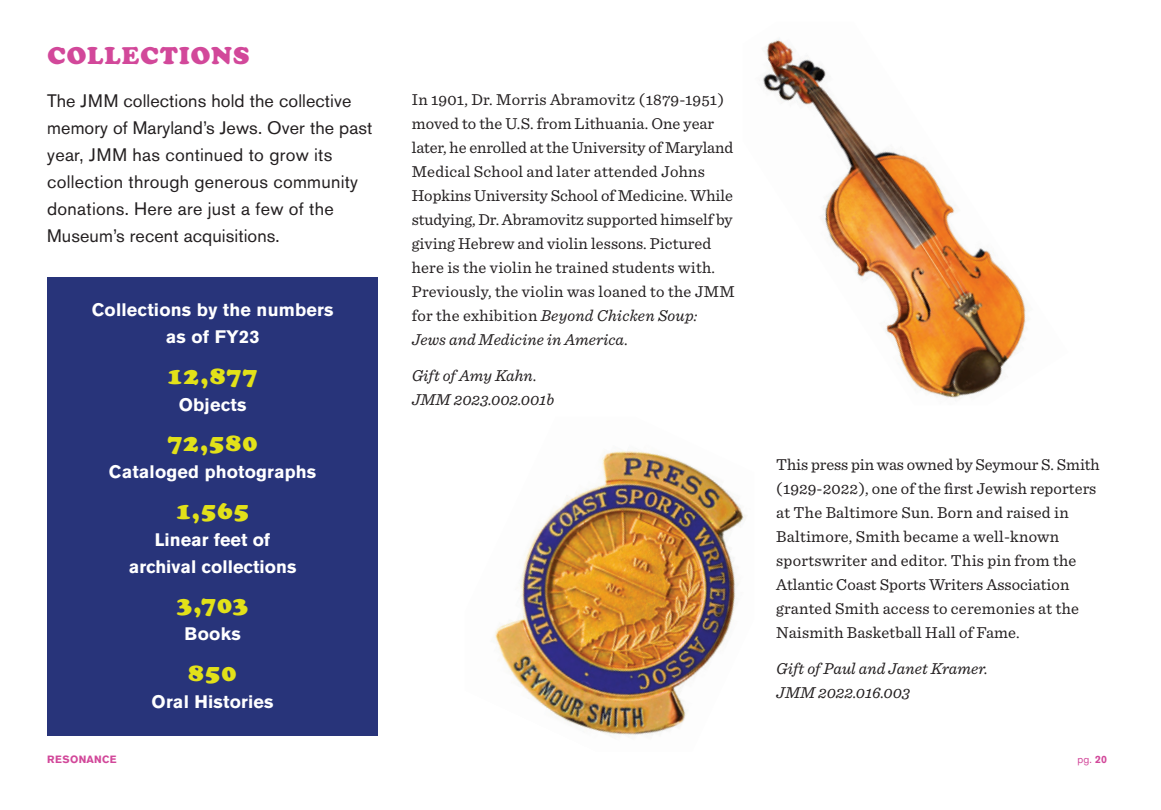
<style>
.page{position:relative;width:1161px;height:810px;background:#fff}
.page>*{position:absolute;margin:0;border:0;box-sizing:border-box;transform-origin:0 0}
.t1{font:24px "Cooper Black Std";letter-spacing:.05em;color:#e2e119}
.t2{font:24px "Cooper Black Std";letter-spacing:.05em;color:#d2489a}
.t3{font:18px/27px "Akzidenz Grotesk Std";letter-spacing:.015em;color:#231f20}
.t4{font:700 18px/27px "Akzidenz Grotesk Std";letter-spacing:.01em;color:#fff;text-align:center}
.t5{font:16.5px/24px "Sentinel";letter-spacing:.005em;color:#231f20}
.t6{font:italic 16.5px/24px "Sentinel";letter-spacing:.005em;color:#231f20}
.t7{font:700 10.5px "Akzidenz Grotesk Std";letter-spacing:.025em;color:#d2489a}
.t8{font:10.5px "Akzidenz Grotesk Std";color:#d2489a}
.s1{font-style:italic}
.s2{font-weight:700}
</style>
<div class="page">
<img style="left:762px;top:38px;width:264px;height:361px">
<img style="left:494px;top:451px;width:252px;height:285px">
<div style="left:47px;top:277px;width:331px;height:459px;background:#28347a"></div>
<h1 class="t2" style="left:47px;top:41px;width:204px">COLLECTIONS</h1>
<p class="t3" style="left:47px;top:87px;width:327px">The JMM collections hold the collective memory of Maryland’s Jews. Over the past year, JMM has continued to grow its collection through generous community donations. Here are just a few of the Museum’s recent acquisitions.</p>
<p class="t5" style="left:412px;top:87px;width:325px">In 1901, Dr. Morris Abramovitz (1879-1951) moved to the U.S. from Lithuania. One year later, he enrolled at the University of Maryland Medical School and later attended Johns Hopkins University School of Medicine. While studying, Dr. Abramovitz supported himself by giving Hebrew and violin lessons. Pictured here is the violin he trained students with.<br>Previously, the violin was loaned to the JMM for the exhibition <span class="s1">Beyond Chicken Soup:<br>Jews and Medicine in America.</span></p>
<p class="t6" style="left:412px;top:363px;width:144px">Gift of Amy Kahn.<br>JMM 2023.002.001b</p>
<p class="t4" style="left:92px;top:297px;width:243px">Collections by the numbers as of FY23</p>
<h1 class="t1" style="left:168px;top:361px;width:92px">12,877</h1>
<p class="t4" style="left:179px;top:391px;width:69px">Objects</p>
<h1 class="t1" style="left:167px;top:429px;width:92px">72,580</h1>
<p class="t4" style="left:109px;top:459px;width:209px">Cataloged photographs</p>
<h1 class="t1" style="left:176px;top:496px;width:74px">1,565</h1>
<p class="t4" style="left:129px;top:526px;width:169px">Linear feet of archival collections</p>
<h1 class="t1" style="left:177px;top:591px;width:73px">3,703</h1>
<p class="t4" style="left:185px;top:621px;width:58px">Books</p>
<h1 class="t1" style="left:189px;top:658px;width:49px">850</h1>
<p class="t4" style="left:152px;top:688px;width:123px">Oral Histories</p>
<p class="t5" style="left:776px;top:451px;width:325px">This press pin was owned by Seymour S. Smith (1929-2022), one of the first Jewish reporters at The Baltimore Sun. Born and raised in Baltimore, Smith became a well-known sportswriter and editor. This pin from the Atlantic Coast Sports Writers Association granted Smith access to ceremonies at the Naismith Basketball Hall of Fame.</p>
<p class="t6" style="left:776px;top:655px;width:213px">Gift of Paul and Janet Kramer.<br>JMM 2022.016.003</p>
<p class="t7" style="left:47px;top:753px;width:71px">RESONANCE</p>
<p class="t8" style="left:1077px;top:753px;width:31px">pg. <span class="s2">20</span></p>
</div>
